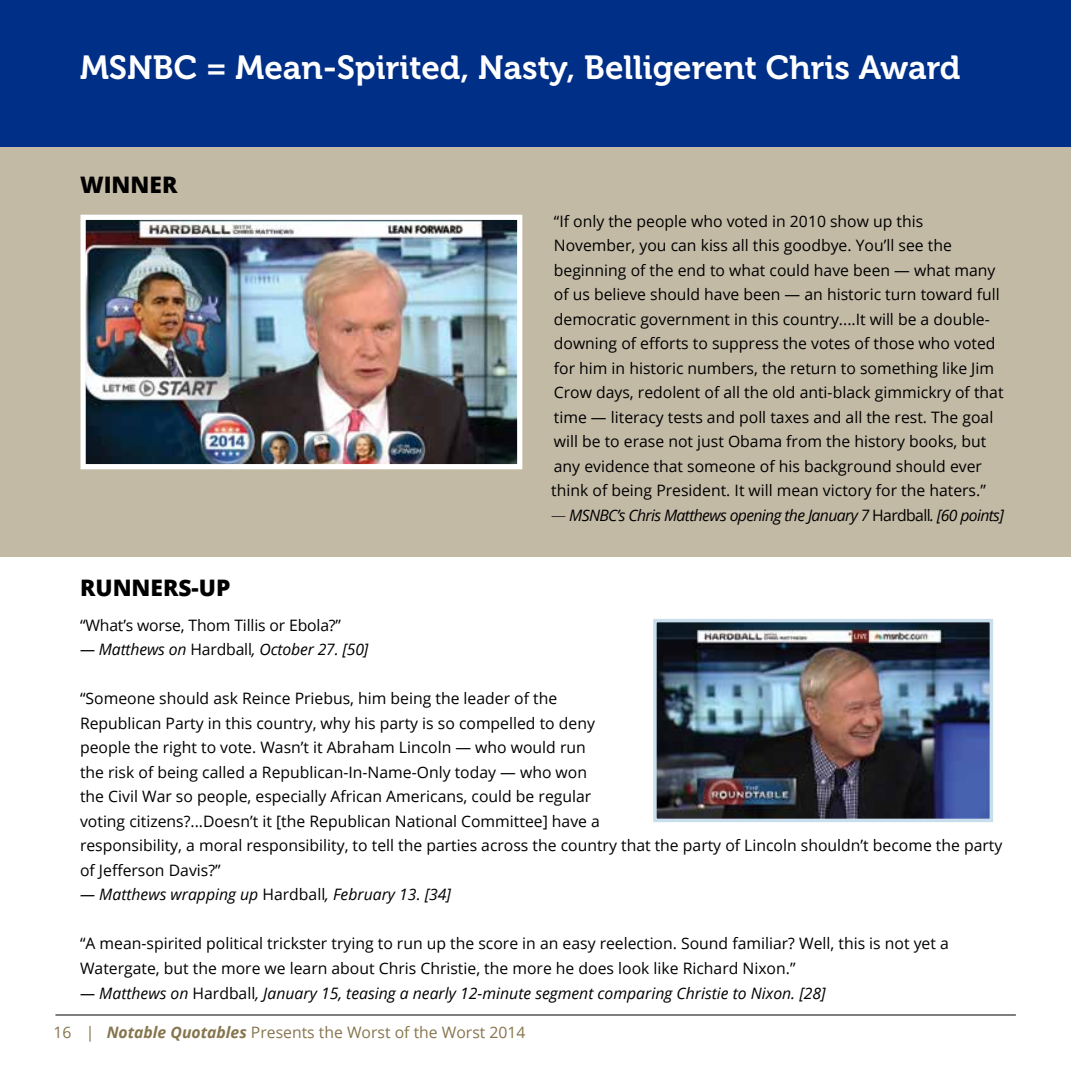
<style>
.page{position:relative;width:1071px;height:1071px;background:#fff}
.page>*{position:absolute;margin:0;border:0;box-sizing:border-box;transform-origin:0 0}
.t1{font:33.25px "Museo 700";color:#fff}
.t2{font:800 22.75px "Open Sans";color:#000}
.t3{font:15.75px/24.5px "Open Sans";color:#000}
.t4{font:italic 15.75px "Open Sans";color:#000}
.t5{font:italic 15.75px "Open Sans";letter-spacing:-.04em;color:#000}
.t6{font:15.75px "Open Sans";color:#86754d}
.s1{font-weight:300}
.s2{font-style:normal}
.s3{font-weight:700;font-style:italic}
</style>
<div class="page">
<hr style="left:55px;top:1015px;width:961px;height:1px;background:#000">
<div style="left:0;top:147px;width:1071px;height:410px;background:#c3baa6"></div>
<div style="left:0;top:0;width:1071px;height:147px;background:#002f87"></div>
<img style="left:86px;top:221px;width:430px;height:242px">
<div style="left:80px;top:215px;width:442px;height:254px;border:5px solid #fff"></div>
<img style="left:658px;top:624px;width:330px;height:193px">
<div style="left:653px;top:619px;width:340px;height:203px;border:4px solid #c8deec"></div>
<h1 class="t1" style="left:80px;top:49px;width:882px">MSNBC = Mean-Spirited, Nasty, Belligerent Chris Award</h1>
<h2 class="t2" style="left:80px;top:168px;width:99px">WINNER</h2>
<h2 class="t2" style="left:80px;top:570px;width:152px">RUNNERS-UP</h2>
<p class="t3" style="left:551px;top:208px;width:454px">“If only the people who voted in 2010 show up this November, you can kiss all this goodbye. You’ll see the beginning of the end to what could have been — what many of us believe should have been — an historic turn toward full democratic government in this country....It will be a double&shy;downing of efforts to suppress the votes of those who voted for him in historic numbers, the return to something like Jim Crow days, redolent of all the old anti-black gimmickry of that time — literacy tests and poll taxes and all the rest. The goal will be to erase not just Obama from the history books, but any evidence that someone of his background should ever think of being President. It will mean victory for the haters.”</p>
<p class="t5" style="left:551px;top:504px;width:454px"><span class="s1">—</span> MSNBC’s Chris Matthews opening the January 7 <span class="s2">Hardball</span>. [60 points]</p>
<p class="t3" style="left:80px;top:613px;width:263px">“What’s worse, Thom Tillis or Ebola?”</p>
<p class="t4" style="left:80px;top:639px;width:290px">— Matthews on <span class="s2">Hardball</span>, October 27. [50]</p>
<p class="t3" style="left:80px;top:686px;width:924px">“Someone should ask Reince Priebus, him being the leader of the<br>Republican Party in this country, why his party is so compelled to deny<br>people the right to vote. Wasn’t it Abraham Lincoln — who would run<br>the risk of being called a Republican-In-Name-Only today — who won<br>the Civil War so people, especially African Americans, could be regular<br>voting citizens?...Doesn’t it [the Republican National Committee] have a<br>responsibility, a moral responsibility, to tell the parties across the country that the party of Lincoln shouldn’t become the party of Jefferson Davis?”</p>
<p class="t4" style="left:80px;top:884px;width:373px">— Matthews wrapping up <span class="s2">Hardball</span>, February 13. [34]</p>
<p class="t3" style="left:80px;top:931px;width:870px">“A mean-spirited political trickster trying to run up the score in an easy reelection. Sound familiar? Well, this is not yet a<br>Watergate, but the more we learn about Chris Christie, the more he does look like Richard Nixon.”</p>
<p class="t4" style="left:80px;top:982px;width:747px">— Matthews on <span class="s2">Hardball</span>, January 15, teasing a nearly 12-minute segment comparing Christie to Nixon. [28]</p>
<p class="t6" style="left:54px;top:1021px;width:474px">16 | <span class="s3">Notable Quotables</span> Presents the Worst of the Worst 2014</p>
</div>
